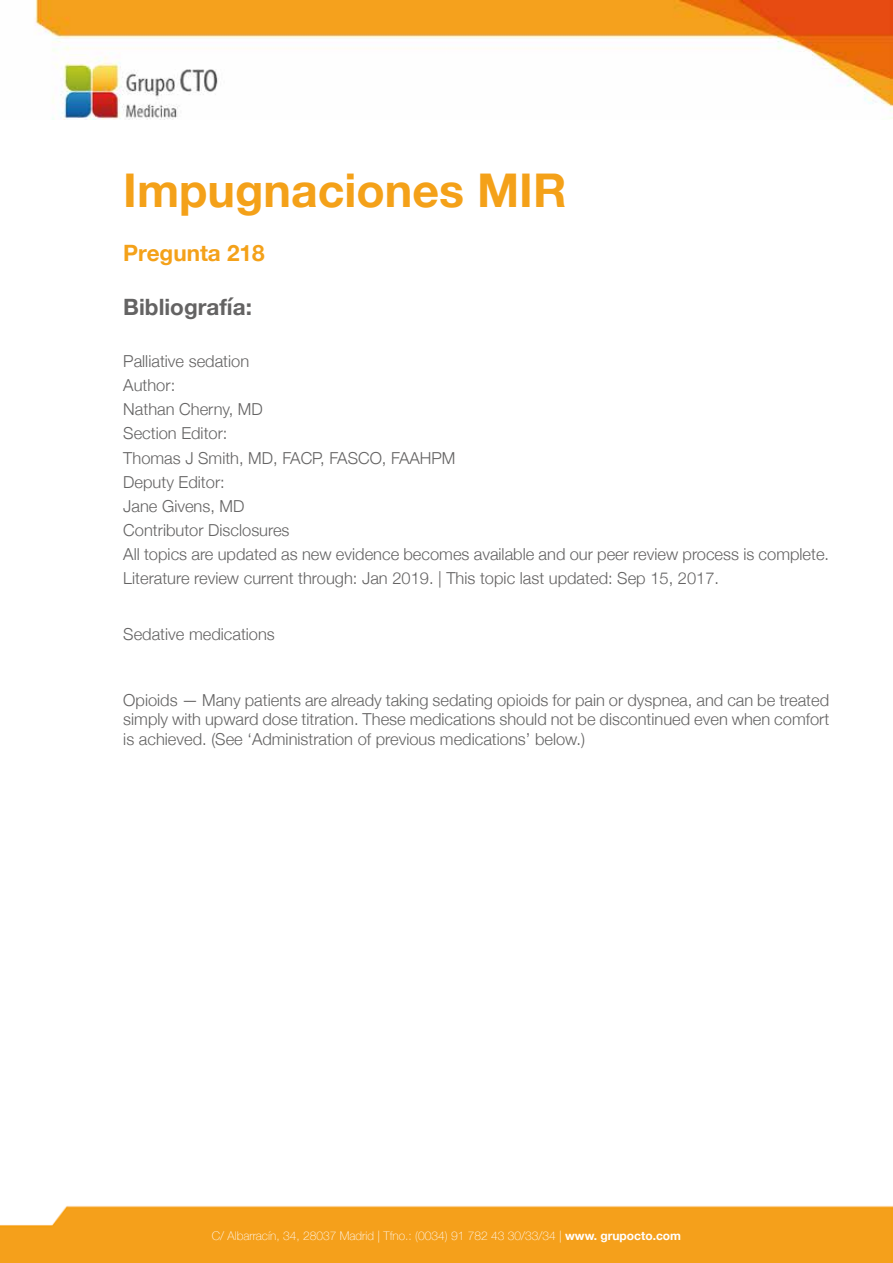
<style>
.page{position:relative;width:893px;height:1263px;background:#fff}
.page>*{position:absolute;margin:0;border:0;box-sizing:border-box;transform-origin:0 0}
.t1{font:700 46.5px "Helvetica Neue";color:#f4a119}
.t2{font:700 22.5px "Helvetica Neue";color:#646363}
.t3{font:700 22.5px "Helvetica Neue";color:#f4a119}
.t4{font:300 16.5px/24px "Helvetica Neue";color:#646363}
.t5{font:100 12px "Helvetica Neue";color:#fff}
.s1{font-weight:700}
</style>
<div class="page">
<img style="left:0;top:1205px;width:893px;height:58px">
<img style="left:34px;top:0;width:859px;height:120px">
<h1 class="t1" style="left:123px;top:154px;width:445px">Impugnaciones MIR</h1>
<h2 class="t3" style="left:123px;top:235px;width:143px">Pregunta 218</h2>
<h2 class="t2" style="left:123px;top:289px;width:130px">Bibliografía:</h2>
<p class="t4" style="left:123px;top:348px;width:707px">Palliative sedation<br>Author:<br>Nathan Cherny, MD<br>Section Editor:<br>Thomas J Smith, MD, FACP, FASCO, FAAHPM<br>Deputy Editor:<br>Jane Givens, MD<br>Contributor Disclosures<br>All topics are updated as new evidence becomes available and our peer review process is complete.<br>Literature review current through: Jan 2019. | This topic last updated: Sep 15, 2017.</p>
<p class="t4" style="left:123px;top:621px;width:153px">Sedative medications</p>
<p class="t4" style="left:123px;top:689px;width:707px;line-height:19.8px;text-align:justify">Opioids — Many patients are already taking sedating opioids for pain or dyspnea, and can be treated simply with upward dose titration. These medications should not be discontinued even when comfort is achieved. (See ‘Administration of previous medications’ below.)</p>
<p class="t5" style="left:212px;top:1226px;width:471px">C/ Albarracín, 34, 28037 Madrid | Tfno.: (0034) 91 782 43 30/33/34 | <span class="s1">www. grupocto.com</span></p>
</div>
